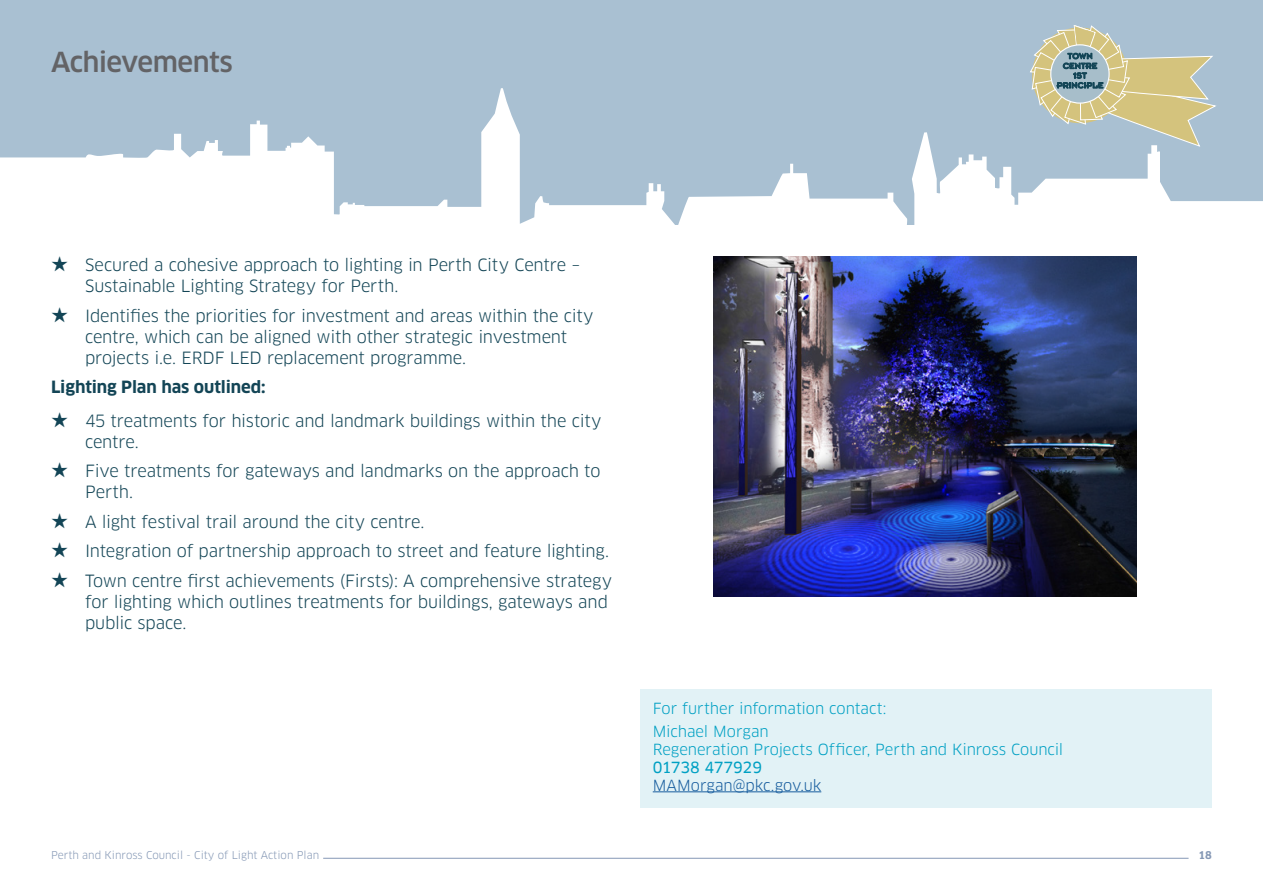
<style>
.page{position:relative;width:1263px;height:893px;background:#fff}
.page>*{position:absolute;margin:0;border:0;box-sizing:border-box;transform-origin:0 0}
.t1{font:500 27px "Clan";letter-spacing:-.025em;color:#636366}
.Bullet{font:16.5px/21px "Clan LF";letter-spacing:-.015em;color:#134556}
.Body_New{font:700 16.5px "Clan LF";letter-spacing:-.005em;color:#134556}
.Body{font:15px "Clan LF";letter-spacing:-.005em;color:#00a0c3}
.Body-2{font:15px "Clan LF";letter-spacing:-.005em;color:#175d9e}
.Body-3{font:15px "Clan News";color:#00a0c3}
.t2{font:10.5px "Clan LF";color:#8598b5}
.t3{font:700 10.5px "Clan";color:#8598b5}
.t4{font:9px "Insignia";letter-spacing:.015em;color:#134556}
</style>
<div class="page">
<hr style="left:323px;top:858px;width:865px;height:1px;background:#8598b5">
<div style="left:0;top:0;width:1263px;height:230px;background:#a9c0d2"></div>
<svg style="left:0;top:88px;width:1263px;height:142px"></svg>
<svg style="left:1029px;top:25px;width:188px;height:125px"></svg>
<div style="left:640px;top:690px;width:572px;height:118px;background:#e2f2f6"></div>
<hr style="left:653px;top:791px;width:168px;height:1px;background:#175d9e">
<img style="left:713px;top:256px;width:424px;height:340px">
<p class="t1" style="left:51px;top:45px;width:183px">Achievements</p>
<p class="t4" style="left:1063px;top:61px;width:36px">CENTRE</p>
<p class="Bullet" style="left:85px;top:255px;width:497px;text-indent:-34px">★ Secured a cohesive approach to lighting in Perth City Centre –<br>Sustainable Lighting Strategy for Perth.</p>
<p class="Bullet" style="left:85px;top:305px;width:510px;text-indent:-34px">★ Identifies the priorities for investment and areas within the city centre, which can be aligned with other strategic investment projects i.e. ERDF LED replacement programme.</p>
<p class="Body_New" style="left:51px;top:377px;width:216px">Lighting Plan has outlined:</p>
<p class="Bullet" style="left:85px;top:411px;width:518px;text-indent:-34px">★ 45 treatments for historic and landmark buildings within the city centre.</p>
<p class="Bullet" style="left:85px;top:461px;width:517px;text-indent:-34px">★ Five treatments for gateways and landmarks on the approach to<br>Perth.</p>
<p class="Bullet" style="left:51px;top:512px;width:375px">★ A light festival trail around the city centre.</p>
<p class="Bullet" style="left:51px;top:541px;width:559px">★ Integration of partnership approach to street and feature lighting.</p>
<p class="Bullet" style="left:85px;top:571px;width:529px;text-indent:-34px">★ Town centre first achievements (Firsts): A comprehensive strategy for lighting which outlines treatments for buildings, gateways and public space.</p>
<p class="Body" style="left:653px;top:699px;width:235px">For further information contact:</p>
<p class="Body" style="left:653px;top:722px;width:117px">Michael Morgan</p>
<p class="Body" style="left:653px;top:740px;width:412px">Regeneration Projects Officer, Perth and Kinross Council</p>
<p class="Body-3" style="left:653px;top:759px;width:111px">01738 477929</p>
<p class="Body-2" style="left:653px;top:776px;width:170px">MAMorgan@pkc.gov.uk</p>
<p class="t2" style="left:51px;top:848px;width:270px">Perth and Kinross Council - City of Light Action Plan</p>
<p class="t3" style="left:1198px;top:848px;width:15px">18</p>
</div>
